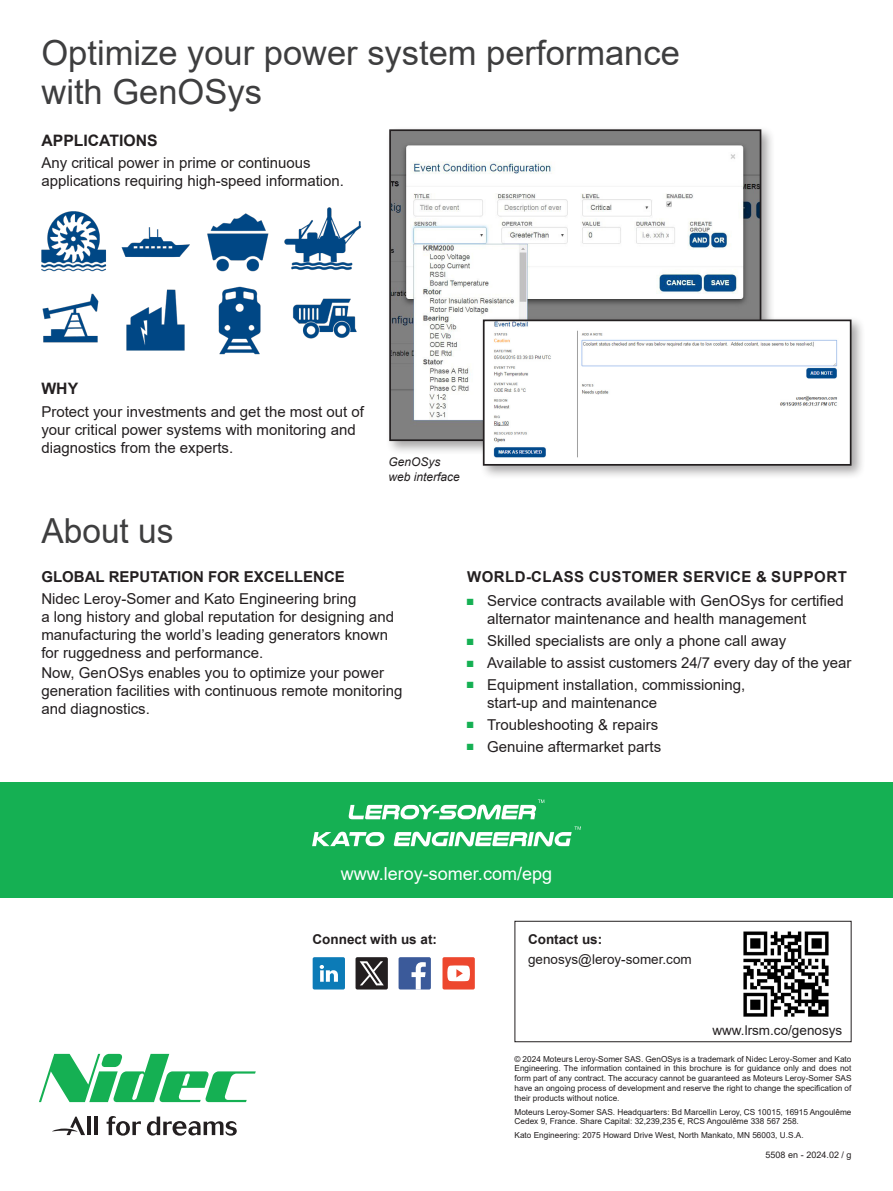
<style>
.page{position:relative;width:893px;height:1191px;background:#fff}
.page>*{position:absolute;margin:0;border:0;box-sizing:border-box;transform-origin:0 0}
.Body_-_Intro{font:34.5px "Arial";color:#3e3e3f}
.t1{font:18px "Arial";color:#fff}
.Body_-_Topic{font:700 15.75px "Arial";color:#231f20}
.Body_-_Copy{font:15px/18px "Arial";color:#231f20}
.t2{font:700 15px "Arial";letter-spacing:.035em;color:#231f20}
.t3{font:700 15px "Arial";letter-spacing:.015em;color:#231f20}
._9pt_body_text_70__black{font:13.5px "Arial";color:#231f20}
._9pt_body_text_70__black-2{font:700 13.5px "Arial";color:#231f20}
.Body_-_Copy-2{font:italic 12px/14.4px "Arial";color:#231f20}
.t4{font:9px "Arial";color:#231f20}
._46pt_white_headings{font:8.25px/9.8px "Arial";color:#231f20;text-align:justify}
.s1{color:#15b053}
</style>
<div class="page">
<div style="left:0;top:782px;width:893px;height:116px;background:#15b053"></div>
<svg style="left:349px;top:799px;width:195px;height:20px"></svg>
<svg style="left:312px;top:831px;width:72px;height:15px"></svg>
<svg style="left:394px;top:826px;width:187px;height:20px"></svg>
<img style="left:743px;top:931px;width:86px;height:86px">
<img style="left:41px;top:207px;width:320px;height:65px">
<img style="left:42px;top:286px;width:315px;height:69px">
<div style="left:386px;top:126px;width:390px;height:330px;background:#231f20;opacity:.4"></div>
<img style="left:392px;top:132px;width:366px;height:306px">
<div style="left:389px;top:129px;width:372px;height:312px;border:2px solid #231f20"></div>
<div style="left:479px;top:316px;width:387px;height:164px;background:#231f20;opacity:.4"></div>
<img style="left:486px;top:322px;width:362px;height:141px">
<div style="left:483px;top:319px;width:368px;height:147px;border:2px solid #231f20"></div>
<svg style="left:39px;top:1053px;width:217px;height:49px"></svg>
<svg style="left:107px;top:1116px;width:34px;height:19px"></svg>
<svg style="left:147px;top:1116px;width:90px;height:19px"></svg>
<hr style="left:87px;top:1116px;width:4px;height:19px;background:#231f20">
<hr style="left:94px;top:1116px;width:4px;height:19px;background:#231f20">
<svg style="left:52px;top:1116px;width:33px;height:19px"></svg>
<div style="left:514px;top:921px;width:337px;height:121px;border:1px solid #231f20"></div>
<div style="left:442px;top:957px;width:33px;height:32px;background:#ed472e;border-radius:2px"></div>
<svg style="left:447px;top:965px;width:23px;height:16px"></svg>
<div style="left:399px;top:957px;width:32px;height:32px;background:#3b5a9a;border-radius:2px"></div>
<svg style="left:411px;top:962px;width:15px;height:27px"></svg>
<div style="left:313px;top:957px;width:32px;height:32px;background:#0c7bb7;border-radius:2px"></div>
<svg style="left:320px;top:965px;width:18px;height:16px"></svg>
<div style="left:356px;top:957px;width:32px;height:32px;background:#231f20;border-radius:2px"></div>
<svg style="left:360px;top:961px;width:24px;height:24px"></svg>
<p class="Body_-_Intro" style="left:41px;top:29px;width:640px">Optimize your power system performance</p>
<p class="Body_-_Intro" style="left:41px;top:68px;width:222px">with GenOSys</p>
<p class="Body_-_Topic" style="left:41px;top:129px;width:118px">APPLICATIONS</p>
<p class="Body_-_Copy" style="left:41px;top:154px;width:304px">Any critical power in prime or continuous applications requiring high-speed information.</p>
<p class="Body_-_Topic" style="left:41px;top:377px;width:38px">WHY</p>
<p class="Body_-_Copy" style="left:41px;top:402px;width:324px">Protect your investments and get the most out of your critical power systems with monitoring and diagnostics from the experts.</p>
<p class="Body_-_Copy-2" style="left:388px;top:455px;width:73px">GenOSys web interface</p>
<p class="Body_-_Intro" style="left:41px;top:507px;width:134px">About us</p>
<p class="t3" style="left:41px;top:566px;width:305px">GLOBAL REPUTATION FOR EXCELLENCE</p>
<p class="Body_-_Copy" style="left:41px;top:590px;width:354px">Nidec Leroy-Somer and Kato Engineering bring<br>a long history and global reputation for designing and manufacturing the world’s leading generators known for ruggedness and performance.</p>
<p class="Body_-_Copy" style="left:41px;top:664px;width:362px">Now, GenOSys enables you to optimize your power generation facilities with continuous remote monitoring and diagnostics.</p>
<p class="t2" style="left:467px;top:566px;width:381px">WORLD-CLASS CUSTOMER SERVICE &amp; SUPPORT</p>
<p class="Body_-_Copy" style="left:487px;top:592px;width:358px;text-indent:-20px"><span class="s1">■</span> Service contracts available with GenOSys for certified alternator maintenance and health management</p>
<p class="Body_-_Copy" style="left:467px;top:632px;width:321px"><span class="s1">■</span> Skilled specialists are only a phone call away</p>
<p class="Body_-_Copy" style="left:467px;top:653px;width:386px"><span class="s1">■</span> Available to assist customers 24/7 every day of the year</p>
<p class="Body_-_Copy" style="left:487px;top:675px;width:260px;text-indent:-20px"><span class="s1">■</span> Equipment installation, commissioning, start-up and maintenance</p>
<p class="Body_-_Copy" style="left:467px;top:715px;width:193px"><span class="s1">■</span> Troubleshooting &amp; repairs</p>
<p class="Body_-_Copy" style="left:467px;top:737px;width:196px"><span class="s1">■</span> Genuine aftermarket parts</p>
<p class="t1" style="left:341px;top:861px;width:213px">www.leroy-somer.com/epg</p>
<p class="_9pt_body_text_70__black-2" style="left:313px;top:929px;width:126px">Connect with us at:</p>
<p class="_9pt_body_text_70__black-2" style="left:528px;top:930px;width:76px">Contact us:</p>
<p class="_9pt_body_text_70__black" style="left:528px;top:949px;width:165px">genosys@leroy-somer.com</p>
<p class="_9pt_body_text_70__black" style="left:712px;top:1020px;width:131px">www.lrsm.co/genosys</p>
<p class="_46pt_white_headings" style="left:514px;top:1053px;width:338px">© 2024 Moteurs Leroy-Somer SAS. GenOSys is a trademark of Nidec Leroy-Somer and Kato Engineering. The information contained in this brochure is for guidance only and does not form part of any contract. The accuracy cannot be guaranteed as Moteurs Leroy-Somer SAS have an ongoing process of development and reserve the right to change the specification of their products without notice.</p>
<p class="_46pt_white_headings" style="left:514px;top:1106px;width:338px">Moteurs Leroy-Somer SAS. Headquarters: Bd Marcellin Leroy, CS 10015, 16915 Angoulême<br>Cedex 9, France. Share Capital: 32,239,235 €, RCS Angoulême 338 567 258.</p>
<p class="_46pt_white_headings" style="left:514px;top:1130px;width:291px">Kato Engineering: 2075 Howard Drive West, North Mankato, MN 56003, U.S.A.</p>
<p class="t4" style="left:765px;top:1148px;width:87px">5508 en - 2024.02 / g</p>
</div>
